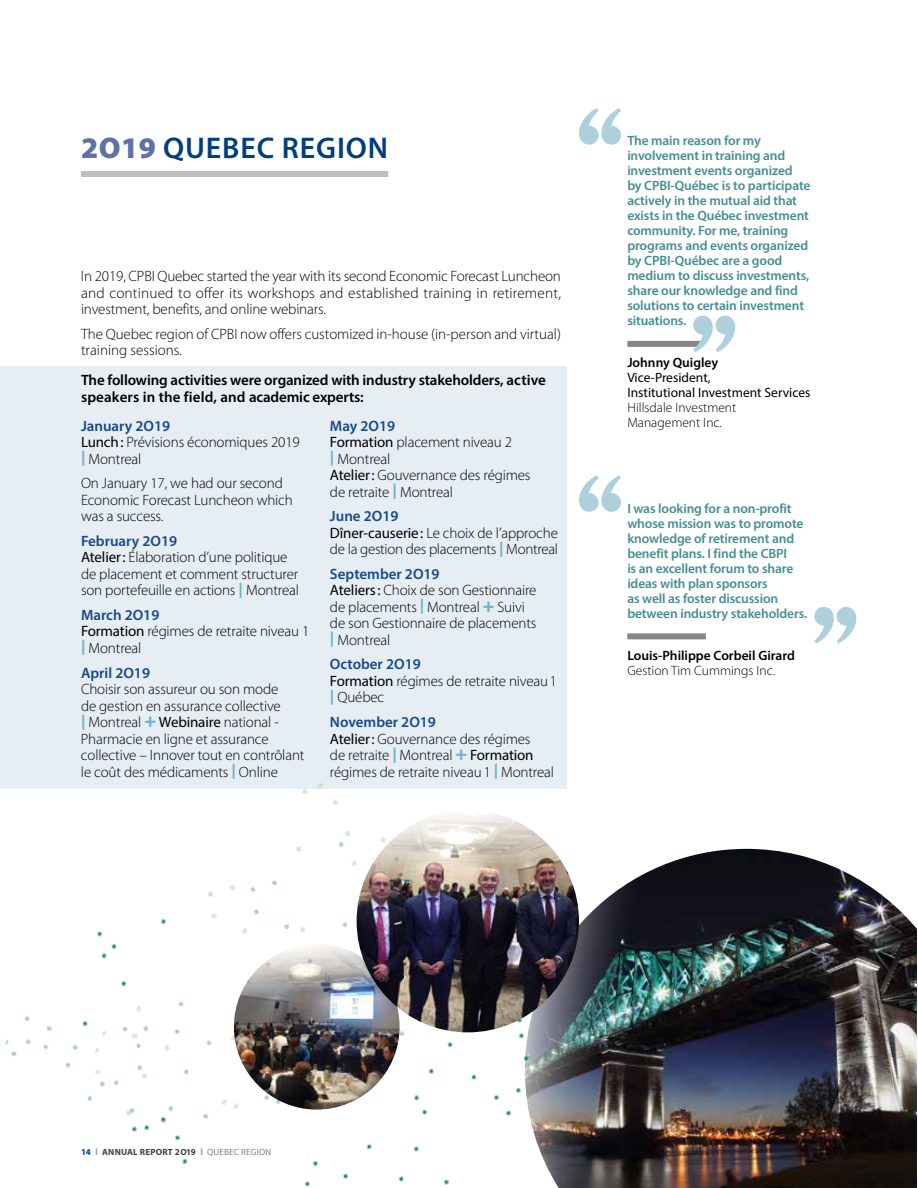
<style>
.page{position:relative;width:918px;height:1188px;background:#fff}
.page>*{position:absolute;margin:0;border:0;box-sizing:border-box;transform-origin:0 0}
.t1{font:600 30px "Myriad Pro";letter-spacing:.03em;color:#003e7e}
.t2{font:300 15px/16.5px "Myriad Pro";letter-spacing:-.01em;color:#000}
.t3{font:600 15px/16.5px "Myriad Pro";letter-spacing:-.01em;color:#000}
.t4{font:600 15px "Myriad Pro";color:#164987}
.t5{font:600 13.5px/15px "Myriad Pro";letter-spacing:-.01em;color:#448e93}
.t6{font:300 13.5px/15px "Myriad Pro";color:#000}
.t7{font:13.5px/15px "Myriad Pro";color:#000}
.t8{font:600 13.5px "Myriad Pro";color:#000}
.t9{font:700 9px "Myriad Pro";letter-spacing:.02em;color:#414042}
.s1{font-weight:900;color:#5d72a6}
.s2{font-weight:600;color:#164987}
.s3{font-weight:400}
.s4{font-weight:900;color:#71b3c9}
.s5{font-weight:900;font-size:19.5px;color:#71b3c9}
.s6{color:#003e7e}
.s7{font-family:"Verlag";font-weight:900;color:#a7a9ac}
.s8{font-weight:400;color:#808285}
</style>
<div class="page">
<div style="left:0;top:366px;width:567px;height:422px;background:#e6edf3"></div>
<div style="left:81px;top:171px;width:307px;height:6px;background:#bcbec0"></div>
<img style="left:11px;top:892px;width:514px;height:295px">
<svg style="left:814px;top:607px;width:42px;height:37px"></svg>
<svg style="left:579px;top:475px;width:42px;height:37px"></svg>
<img style="left:234px;top:944px;width:166px;height:166px;border-radius:83px">
<img style="left:525px;top:849px;width:392px;height:339px">
<img style="left:357px;top:810px;width:222px;height:222px;border-radius:111px">
<div style="left:627px;top:341px;width:75px;height:6px;background:#898583"></div>
<div style="left:627px;top:633px;width:79px;height:6px;background:#898583"></div>
<svg style="left:693px;top:316px;width:42px;height:36px"></svg>
<svg style="left:579px;top:108px;width:42px;height:37px"></svg>
<h1 class="t1" style="left:81px;top:128px;width:309px"><span class="s1">2O19</span> QUEBEC REGION</h1>
<p class="t2" style="left:81px;top:268px;width:482px;text-align:justify">In 2019, CPBI Quebec started the year with its second Economic Forecast Luncheon and continued to offer its workshops and established training in retirement, investment, benefits, and online webinars.</p>
<p class="t2" style="left:81px;top:325px;width:482px">The Quebec region of CPBI now offers customized in-house (in-person and virtual) training sessions.</p>
<p class="t3" style="left:81px;top:372px;width:467px">The following activities were organized with industry stakeholders, active speakers in the field, and academic experts:</p>
<p class="t2" style="left:81px;top:417px;width:220px"><span class="s2">January 2O19<br></span><span class="s3">Lunch:</span> Prévisions économiques 2019 <span class="s4">|</span> Montreal</p>
<p class="t2" style="left:81px;top:475px;width:213px">On January 17, we had our second<br>Economic Forecast Luncheon which was a success.</p>
<p class="t2" style="left:81px;top:533px;width:219px"><span class="s2">February 2O19<br></span><span class="s3">Atelier:</span> Élaboration d’une politique de placement et comment structurer son portefeuille en actions <span class="s4">|</span> Montreal</p>
<p class="t2" style="left:81px;top:607px;width:230px"><span class="s2">March 2O19<br></span><span class="s3">Formation</span> régimes de retraite niveau 1 <span class="s4">|</span> Montreal</p>
<p class="t4" style="left:81px;top:663px;width:71px">April 2O19</p>
<p class="t2" style="left:81px;top:681px;width:225px">Choisir son assureur ou son mode<br>de gestion en assurance collective<br><span class="s4">|</span> Montreal <span class="s5">+</span> <span class="s3">Webinaire</span> national - Pharmacie en ligne et assurance collective – Innover tout en contrôlant le coût des médicaments <span class="s4">|</span> Online</p>
<p class="t2" style="left:330px;top:417px;width:202px"><span class="s2">May 2O19<br></span><span class="s3">Formation</span> placement niveau 2<br><span class="s4">|</span> Montreal<br><span class="s3">Atelier:</span> Gouvernance des régimes de retraite <span class="s4">|</span> Montreal</p>
<p class="t2" style="left:330px;top:508px;width:230px"><span class="s2">June 2O19<br></span><span class="s3">Dîner-causerie:</span> Le choix de l’approche de la gestion des placements <span class="s4">|</span> Montreal</p>
<p class="t2" style="left:330px;top:566px;width:208px"><span class="s2">September 2O19<br></span><span class="s3">Ateliers:</span> Choix de son Gestionnaire de placements <span class="s4">|</span> Montreal <span class="s5">+</span> Suivi de son Gestionnaire de placements <span class="s4">|</span> Montreal</p>
<p class="t2" style="left:330px;top:656px;width:229px"><span class="s2">October 2O19<br></span><span class="s3">Formation</span> régimes de retraite niveau 1 <span class="s4">|</span> Québec</p>
<p class="t2" style="left:330px;top:714px;width:226px"><span class="s2">November 2O19<br></span><span class="s3">Atelier:</span> Gouvernance des régimes<br>de retraite <span class="s4">|</span> Montreal <span class="s5">+</span> <span class="s3">Formation </span>régimes de retraite niveau 1 <span class="s4">|</span> Montreal</p>
<p class="t5" style="left:627px;top:133px;width:185px">The main reason for my involvement in training and investment events organized<br>by CPBI-Québec is to participate actively in the mutual aid that exists in the Québec investment community. For me, training programs and events organized by CPBI-Québec are a good medium to discuss investments, share our knowledge and find solutions to certain investment situations.</p>
<p class="t8" style="left:627px;top:354px;width:92px">Johnny Quigley</p>
<p class="t7" style="left:627px;top:370px;width:185px">Vice-President,<br>Institutional Investment Services</p>
<p class="t6" style="left:627px;top:400px;width:111px">Hillsdale Investment<br>Management Inc.</p>
<p class="t5" style="left:627px;top:500px;width:181px">I was looking for a non-profit whose mission was to promote knowledge of retirement and benefit plans. I find the CBPI<br>is an excellent forum to share ideas with plan sponsors<br>as well as foster discussion between industry stakeholders.</p>
<p class="t8" style="left:627px;top:646px;width:169px">Louis-Philippe Corbeil Girard</p>
<p class="t6" style="left:627px;top:662px;width:149px">Gestion Tim Cummings Inc.</p>
<p class="t9" style="left:81px;top:1146px;width:192px"><span class="s6">14</span> <span class="s7">I</span> ANNUAL REPORT 2O19 <span class="s7">I</span> <span class="s8">QUEBEC REGION</span></p>
</div>
